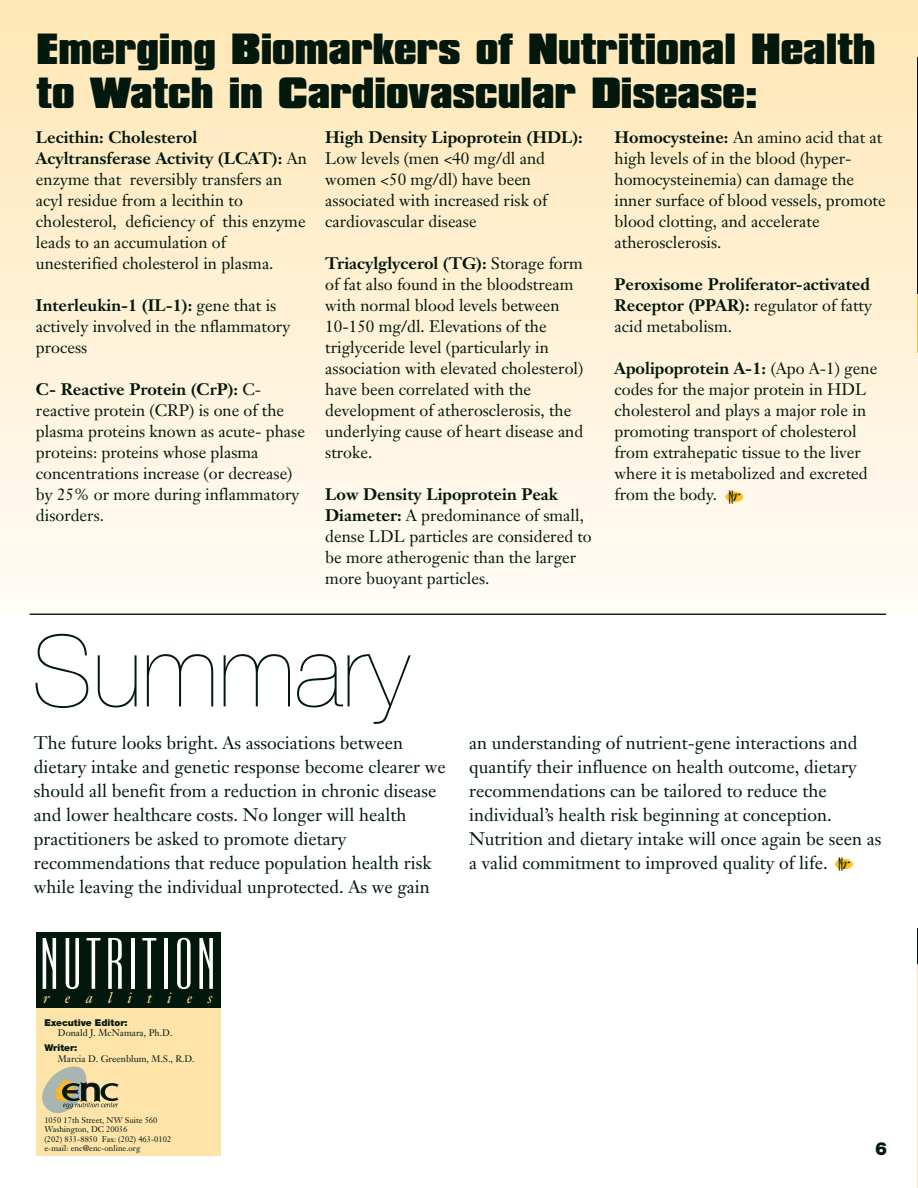
<style>
.page{position:relative;width:918px;height:1188px;background:#fff}
.page>*{position:absolute;margin:0;border:0;box-sizing:border-box;transform-origin:0 0}
.t1{font:200 99.3px "Helvetica Neue";letter-spacing:-.005em;color:#02180d}
.t2{font:79.8px "Ultra Condensed Sans Serif";letter-spacing:.035em;color:#fff}
.t3{font:900 37.5px/43.5px "Compacta BT";color:#02180d}
.t4{font:21px "Ultra Condensed Sans Serif";color:#02180d}
.t5{font:18px/24px "Janson Text";color:#02180d}
.t6{font:900 18px "Helvetica Neue";color:#02180d}
.t7{font:16.5px/21px "Janson Text";color:#02180d}
.t8{font:700 16.5px/21px "Janson Text";color:#02180d}
.t9{font:italic 15.3px "Janson Text";letter-spacing:1.005em;color:#ffde97}
.t10{font:9.45px "Janson Text";color:#02180d}
.t11{font:900 9.45px "Helvetica Neue";color:#02180d}
.t12{font:8.25px/9.4px "Janson Text";color:#02180d}
.s1{font-weight:700}
.s2{font-weight:400}
</style>
<div class="page">
<div style="left:0;top:0;width:918px;height:10px;background:#ffe8b6"></div>
<div style="left:0;top:7px;width:918px;height:11px;background:#ffe8b7"></div>
<div style="left:0;top:15px;width:918px;height:11px;background:#ffe8b8"></div>
<div style="left:0;top:23px;width:918px;height:10px;background:#ffe8b8"></div>
<div style="left:0;top:31px;width:918px;height:10px;background:#ffe9b9"></div>
<div style="left:0;top:39px;width:918px;height:10px;background:#ffe9ba"></div>
<div style="left:0;top:47px;width:918px;height:10px;background:#ffe9bb"></div>
<div style="left:0;top:55px;width:918px;height:10px;background:#ffe9bc"></div>
<div style="left:0;top:63px;width:918px;height:10px;background:#ffe9bc"></div>
<div style="left:0;top:71px;width:918px;height:10px;background:#ffeabd"></div>
<div style="left:0;top:78px;width:918px;height:11px;background:#ffeabe"></div>
<div style="left:0;top:86px;width:918px;height:11px;background:#ffeabf"></div>
<div style="left:0;top:94px;width:918px;height:10px;background:#ffeac0"></div>
<div style="left:0;top:102px;width:918px;height:10px;background:#ffeac0"></div>
<div style="left:0;top:110px;width:918px;height:10px;background:#ffebc1"></div>
<div style="left:0;top:118px;width:918px;height:10px;background:#ffebc2"></div>
<div style="left:0;top:126px;width:918px;height:10px;background:#ffebc3"></div>
<div style="left:0;top:134px;width:918px;height:10px;background:#ffebc4"></div>
<div style="left:0;top:142px;width:918px;height:10px;background:#ffecc5"></div>
<div style="left:0;top:149px;width:918px;height:11px;background:#ffecc5"></div>
<div style="left:0;top:157px;width:918px;height:11px;background:#ffecc6"></div>
<div style="left:0;top:165px;width:918px;height:10px;background:#ffecc7"></div>
<div style="left:0;top:173px;width:918px;height:10px;background:#ffedc8"></div>
<div style="left:0;top:181px;width:918px;height:10px;background:#ffedc9"></div>
<div style="left:0;top:189px;width:918px;height:10px;background:#ffedc9"></div>
<div style="left:0;top:197px;width:918px;height:10px;background:#ffedca"></div>
<div style="left:0;top:205px;width:918px;height:10px;background:#ffeecb"></div>
<div style="left:0;top:212px;width:918px;height:11px;background:#fec"></div>
<div style="left:0;top:220px;width:918px;height:11px;background:#ffeecd"></div>
<div style="left:0;top:228px;width:918px;height:10px;background:#ffefce"></div>
<div style="left:0;top:236px;width:918px;height:10px;background:#ffefce"></div>
<div style="left:0;top:244px;width:918px;height:10px;background:#ffefcf"></div>
<div style="left:0;top:252px;width:918px;height:10px;background:#ffefd0"></div>
<div style="left:0;top:260px;width:918px;height:10px;background:#fff0d1"></div>
<div style="left:0;top:268px;width:918px;height:10px;background:#fff0d2"></div>
<div style="left:0;top:276px;width:918px;height:10px;background:#fff0d2"></div>
<div style="left:0;top:283px;width:918px;height:11px;background:#fff0d3"></div>
<div style="left:0;top:291px;width:918px;height:11px;background:#fff1d4"></div>
<div style="left:0;top:299px;width:918px;height:10px;background:#fff1d5"></div>
<div style="left:0;top:307px;width:918px;height:10px;background:#fff1d6"></div>
<div style="left:0;top:315px;width:918px;height:10px;background:#fff1d6"></div>
<div style="left:0;top:323px;width:918px;height:10px;background:#fff2d8"></div>
<div style="left:0;top:331px;width:918px;height:10px;background:#fff2d8"></div>
<div style="left:0;top:339px;width:918px;height:10px;background:#fff2d9"></div>
<div style="left:0;top:347px;width:918px;height:10px;background:#fff2da"></div>
<div style="left:0;top:354px;width:918px;height:11px;background:#fff3db"></div>
<div style="left:0;top:362px;width:918px;height:11px;background:#fff3dc"></div>
<div style="left:0;top:370px;width:918px;height:10px;background:#fff3dc"></div>
<div style="left:0;top:378px;width:918px;height:10px;background:#fff3dd"></div>
<div style="left:0;top:386px;width:918px;height:10px;background:#fff4de"></div>
<div style="left:0;top:394px;width:918px;height:10px;background:#fff4df"></div>
<div style="left:0;top:402px;width:918px;height:10px;background:#fff4e0"></div>
<div style="left:0;top:410px;width:918px;height:10px;background:#fff4e0"></div>
<div style="left:0;top:417px;width:918px;height:11px;background:#fff5e2"></div>
<div style="left:0;top:425px;width:918px;height:11px;background:#fff5e2"></div>
<div style="left:0;top:433px;width:918px;height:10px;background:#fff5e3"></div>
<div style="left:0;top:441px;width:918px;height:10px;background:#fff5e4"></div>
<div style="left:0;top:449px;width:918px;height:10px;background:#fff6e5"></div>
<div style="left:0;top:457px;width:918px;height:10px;background:#fff6e6"></div>
<div style="left:0;top:465px;width:918px;height:10px;background:#fff6e7"></div>
<div style="left:0;top:473px;width:918px;height:10px;background:#fff6e7"></div>
<div style="left:0;top:481px;width:918px;height:10px;background:#fff7e9"></div>
<div style="left:0;top:488px;width:918px;height:11px;background:#fff7e9"></div>
<div style="left:0;top:496px;width:918px;height:11px;background:#fff7ea"></div>
<div style="left:0;top:504px;width:918px;height:10px;background:#fff8eb"></div>
<div style="left:0;top:512px;width:918px;height:10px;background:#fff9ec"></div>
<div style="left:0;top:520px;width:918px;height:10px;background:#fff9ed"></div>
<div style="left:0;top:528px;width:918px;height:10px;background:#fff9ee"></div>
<div style="left:0;top:536px;width:918px;height:10px;background:#fff9ee"></div>
<div style="left:0;top:544px;width:918px;height:10px;background:#fffaf0"></div>
<div style="left:0;top:552px;width:918px;height:10px;background:#fffaf1"></div>
<div style="left:0;top:559px;width:918px;height:11px;background:#fffaf1"></div>
<div style="left:0;top:567px;width:918px;height:11px;background:#fffaf2"></div>
<div style="left:0;top:575px;width:918px;height:10px;background:#fffbf4"></div>
<div style="left:0;top:583px;width:918px;height:10px;background:#fffbf4"></div>
<div style="left:0;top:591px;width:918px;height:10px;background:#fffbf5"></div>
<div style="left:0;top:599px;width:918px;height:10px;background:#fffdf7"></div>
<div style="left:0;top:607px;width:918px;height:7px;background:#fffdf8"></div>
<div style="left:36px;top:932px;width:185px;height:224px;background:#ffe4aa"></div>
<div style="left:36px;top:932px;width:185px;height:75px;background:#02180d"></div>
<svg style="left:42px;top:1066px;width:77px;height:47px"></svg>
<div style="left:725px;top:492px;width:18px;height:10px;background:#ffc424;border-radius:50%"></div>
<div style="left:835px;top:859px;width:18px;height:10px;background:#ffc424;border-radius:50%"></div>
<hr style="left:30px;top:614px;width:856px;height:1px;background:#231f20">
<h3 class="t3" style="left:37px;top:32px;width:841px">Emerging Biomarkers of Nutritional Health to Watch in Cardiovascular Disease:</h3>
<p class="t7" style="left:36px;top:129px;width:273px"><span class="s1">Lecithin: Cholesterol Acyltransferase Activity (LCAT):</span> An enzyme that reversibly transfers an acyl residue from a lecithin to cholesterol, deficiency of this enzyme leads to an accumulation of unesterified cholesterol in plasma.</p>
<p class="t7" style="left:36px;top:297px;width:256px"><span class="s1">Interleukin-1 (IL-1):</span> gene that is actively involved in the nflammatory process</p>
<p class="t7" style="left:36px;top:381px;width:271px"><span class="s1">C- Reactive Protein (CrP):</span> C&shy;reactive protein (CRP) is one of the plasma proteins known as acute- phase proteins: proteins whose plasma concentrations increase (or decrease) by 25% or more during inflammatory disorders.</p>
<p class="t8" style="left:325px;top:129px;width:259px">High Density Lipoprotein (HDL):</p>
<p class="t7" style="left:325px;top:150px;width:224px">Low levels (men &lt;40 mg/dl and women &lt;50 mg/dl) have been associated with increased risk of cardiovascular disease</p>
<p class="t7" style="left:325px;top:255px;width:260px"><span class="s1">Triacylglycerol (TG):</span> Storage form of fat also found in the bloodstream with normal blood levels between<br>10-150 mg/dl. Elevations of the triglyceride level (particularly in association with elevated cholesterol) have been correlated with the development of atherosclerosis, the underlying cause of heart disease and stroke.</p>
<p class="t7" style="left:325px;top:486px;width:268px"><span class="s1">Low Density Lipoprotein Peak<br>Diameter:</span> A predominance of small, dense LDL particles are considered to be more atherogenic than the larger more buoyant particles.</p>
<h1 class="t1" style="left:32px;top:614px;width:379px">Summary</h1>
<p class="t7" style="left:615px;top:129px;width:273px"><span class="s1">Homocysteine:</span> An amino acid that at high levels of in the blood (hyper&shy;homocysteinemia) can damage the inner surface of blood vessels, promote blood clotting, and accelerate atherosclerosis.</p>
<p class="t8" style="left:615px;top:276px;width:259px">Peroxisome Proliferator-activated<br>Receptor (PPAR): <span class="s2">regulator of fatty acid metabolism.</span></p>
<p class="t7" style="left:615px;top:360px;width:264px"><span class="s1">Apolipoprotein A-1:</span> (Apo A-1) gene codes for the major protein in HDL cholesterol and plays a major role in promoting transport of cholesterol from extrahepatic tissue to the liver where it is metabolized and excreted from the body.</p>
<p class="t4" style="left:729px;top:490px;width:13px">N<sup>r</sup></p>
<p class="t5" style="left:34px;top:733px;width:414px">The future looks bright. As associations between dietary intake and genetic response become clearer we should all benefit from a reduction in chronic disease and lower healthcare costs. No longer will health practitioners be asked to promote dietary recommendations that reduce population health risk while leaving the individual unprotected. As we gain</p>
<p class="t5" style="left:469px;top:733px;width:414px">an understanding of nutrient-gene interactions and quantify their influence on health outcome, dietary recommendations can be tailored to reduce the individual’s health risk beginning at conception.<br>Nutrition and dietary intake will once again be seen as a valid commitment to improved quality of life.</p>
<p class="t4" style="left:838px;top:858px;width:13px">N<sup>r</sup></p>
<h2 class="t2" style="left:39px;top:938px;width:178px">NUTRITION</h2>
<p class="t9" style="left:43px;top:992px;width:170px">realities</p>
<p class="t11" style="left:44px;top:1019px;width:85px">Executive Editor:</p>
<p class="t10" style="left:58px;top:1029px;width:116px">Donald J. McNamara, Ph.D.</p>
<p class="t11" style="left:44px;top:1045px;width:35px">Writer:</p>
<p class="t10" style="left:58px;top:1055px;width:138px">Marcia D. Greenblum, M.S., R.D.</p>
<p class="t12" style="left:44px;top:1116px;width:128px">1050 17th Street, NW Suite 560<br>Washington, DC 20036<br>(202) 833-8850 Fax: (202) 463-0102 e-mail: enc@enc-online.org</p>
<p class="t6" style="left:875px;top:1142px;width:14px">6</p>
</div>
